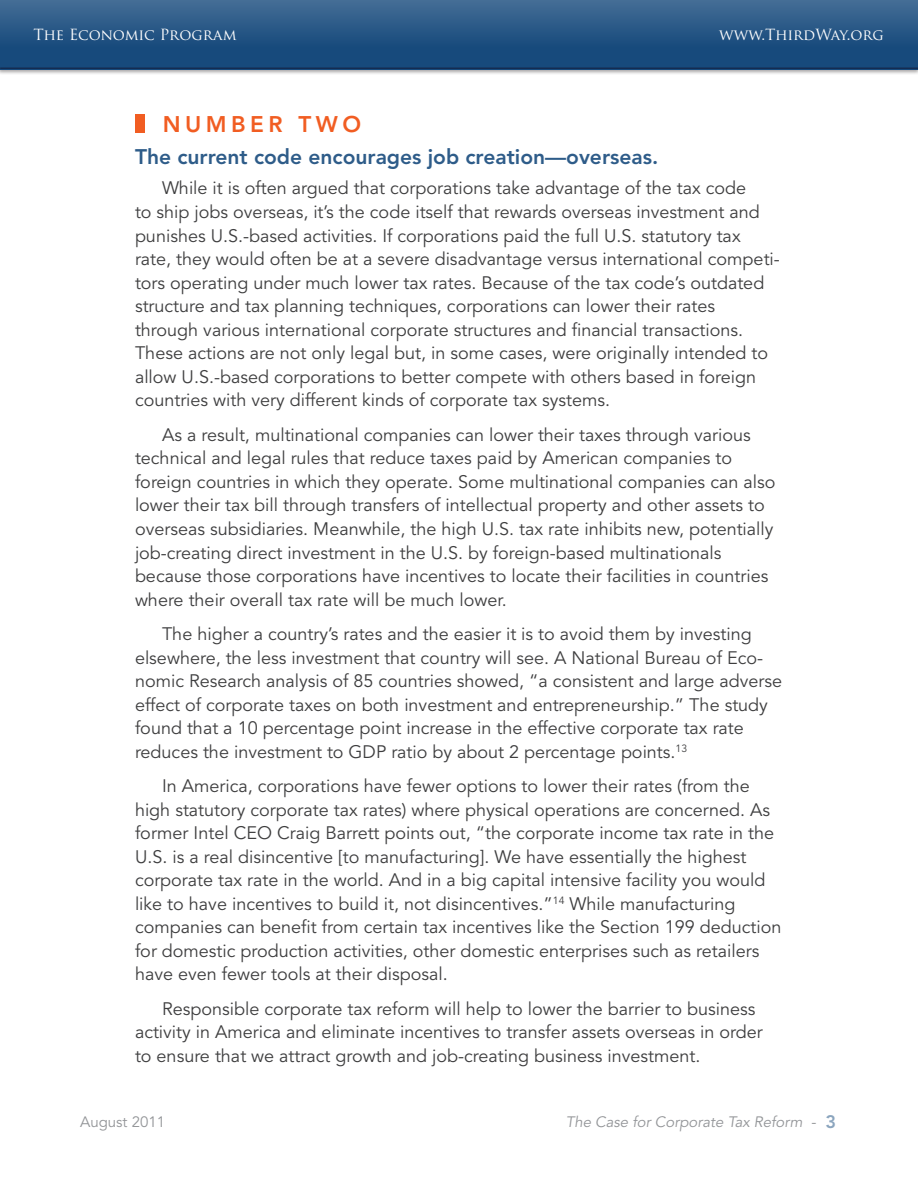
<style>
.page{position:relative;width:918px;height:1188px;background:#fff}
.page>*{position:absolute;margin:0;border:0;box-sizing:border-box;transform-origin:0 0}
.brief_Head{font:800 22.5px "Avenir LT Std";letter-spacing:.2em;color:#f15d22}
.brief_Shaded{font:800 21px "Avenir LT Std";color:#2e5c89}
.Body_Text{font:18px/23.5px "Avenir LT Std";color:#3e3e3f}
.t1{font:15px "Trajan Pro";letter-spacing:-.01em;color:#fff}
.t2{font:italic 15px "Avenir LT Std";color:#939598}
.t3{font:15px "Avenir LT Std";color:#939598}
.s1{font-style:normal}
.s2{font-weight:800;font-style:normal;font-size:18px;color:#8ba5be}
</style>
<div class="page">
<div style="left:0;top:0;width:918px;height:75px;background:#231f20;opacity:.4"></div>
<div style="left:0;top:0;width:918px;height:69px;background:linear-gradient(to bottom,#406a93,#0d4276)"></div>
<hr style="left:0;top:68px;width:918px;height:1px;background:#142c52">
<div style="left:135px;top:114px;width:10px;height:19px;background:#f15d22"></div>
<p class="t1" style="left:34px;top:25px;width:205px">The Economic Program</p>
<p class="t1" style="left:719px;top:25px;width:166px">www.ThirdWay.org</p>
<p class="brief_Head" style="left:163px;top:111px;width:200px">NUMBER TWO</p>
<p class="brief_Shaded" style="left:135px;top:144px;width:525px">The current code encourages job creation—overseas.</p>
<p class="Body_Text" style="left:135px;top:177px;width:646px;text-indent:27px">While it is often argued that corporations take advantage of the tax code<br>to ship jobs overseas, it’s the code itself that rewards overseas investment and punishes U.S.-based activities. If corporations paid the full U.S. statutory tax rate, they would often be at a severe disadvantage versus international competi&shy;tors operating under much lower tax rates. Because of the tax code’s outdated structure and tax planning techniques, corporations can lower their rates through various international corporate structures and financial transactions.<br>These actions are not only legal but, in some cases, were originally intended to allow U.S.-based corporations to better compete with others based in foreign countries with very different kinds of corporate tax systems.</p>
<p class="Body_Text" style="left:135px;top:423px;width:642px;text-indent:27px">As a result, multinational companies can lower their taxes through various technical and legal rules that reduce taxes paid by American companies to foreign countries in which they operate. Some multinational companies can also lower their tax bill through transfers of intellectual property and other assets to overseas subsidiaries. Meanwhile, the high U.S. tax rate inhibits new, potentially job-creating direct investment in the U.S. by foreign-based multinationals because those corporations have incentives to locate their facilities in countries where their overall tax rate will be much lower.</p>
<p class="Body_Text" style="left:135px;top:623px;width:649px;text-indent:27px">The higher a country’s rates and the easier it is to avoid them by investing elsewhere, the less investment that country will see. A National Bureau of Eco&shy;nomic Research analysis of 85 countries showed, “a consistent and large adverse effect of corporate taxes on both investment and entrepreneurship.” The study found that a 10 percentage point increase in the effective corporate tax rate reduces the investment to GDP ratio by about 2 percentage points.<sup>13</sup></p>
<p class="Body_Text" style="left:135px;top:775px;width:648px;text-indent:27px">In America, corporations have fewer options to lower their rates (from the high statutory corporate tax rates) where physical operations are concerned. As former Intel CEO Craig Barrett points out, “the corporate income tax rate in the U.S. is a real disincentive [to manufacturing]. We have essentially the highest corporate tax rate in the world. And in a big capital intensive facility you would like to have incentives to build it, not disincentives.”<sup>14</sup> While manufacturing companies can benefit from certain tax incentives like the Section 199 deduction for domestic production activities, other domestic enterprises such as retailers have even fewer tools at their disposal.</p>
<p class="Body_Text" style="left:135px;top:997px;width:629px;text-indent:27px">Responsible corporate tax reform will help to lower the barrier to business activity in America and eliminate incentives to transfer assets overseas in order to ensure that we attract growth and job-creating business investment.</p>
<p class="t3" style="left:80px;top:1113px;width:87px">August 2011</p>
<p class="t2" style="left:566px;top:1113px;width:272px">The Case for Corporate Tax Reform <span class="s1">-</span> <span class="s2">3</span></p>
</div>
